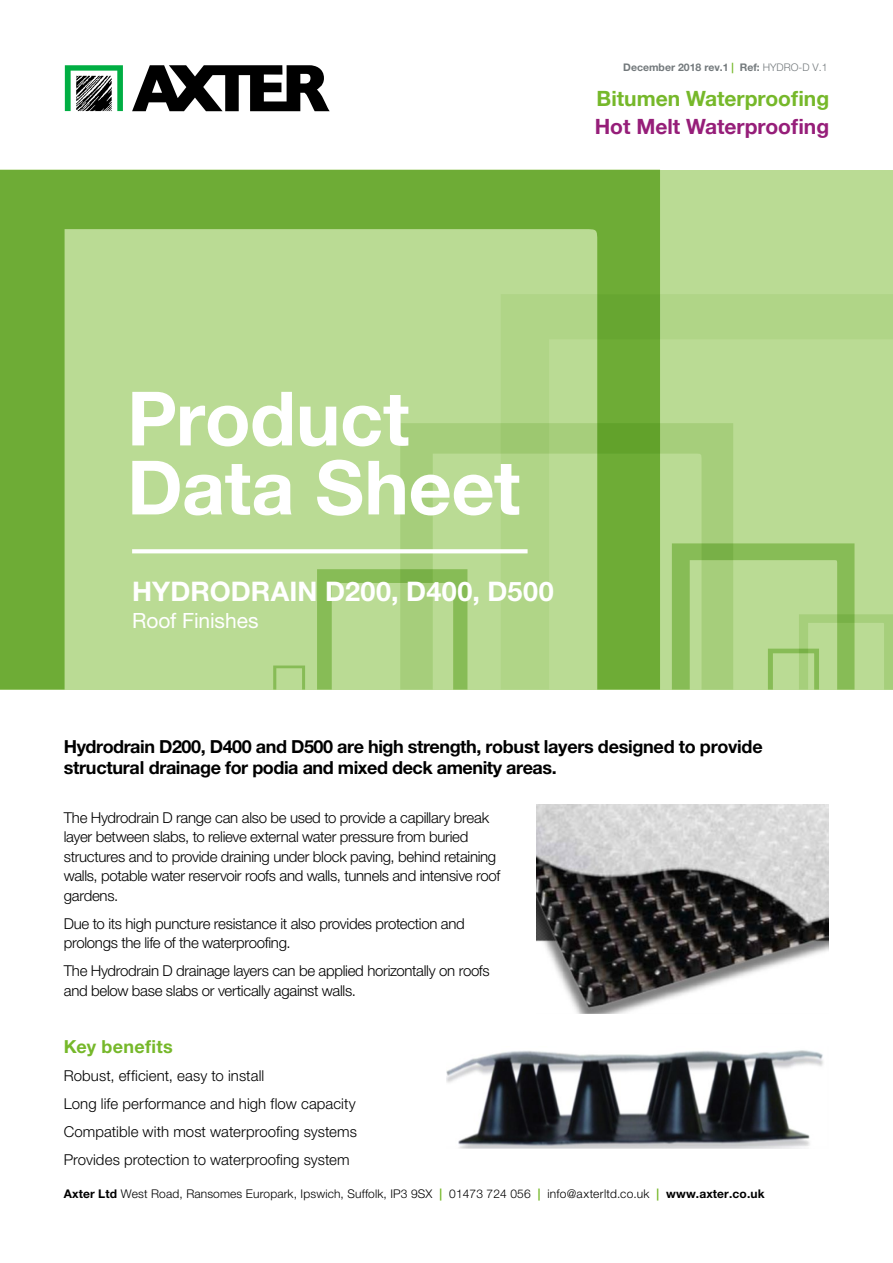
<style>
.page{position:relative;width:893px;height:1263px;background:#fff}
.page>*{position:absolute;margin:0;border:0;box-sizing:border-box;transform-origin:0 0}
.t1{font:700 75px/69px "Helvetica Neue LT Pro";letter-spacing:-.005em;color:#fff}
.t2{font:700 27px "Helvetica Neue LT Pro";letter-spacing:.005em;color:#fff}
.t3{font:700 21px "Helvetica Neue";color:#76b82a}
.t4{font:700 21px "Helvetica Neue";color:#961e79}
.t5{font:21px "Helvetica Neue LT Pro";letter-spacing:-.005em;color:#fff}
.t6{font:700 18px/21px "Helvetica Neue LT Pro";letter-spacing:-.025em;color:#000}
.t7{font:700 18px "Helvetica Neue LT Pro";letter-spacing:.02em;color:#76b82a}
.t8{font:300 15px/19.5px "Helvetica Neue LT Pro";letter-spacing:-.02em;color:#000}
.t9{font:300 15px/28px "Helvetica Neue LT Pro";letter-spacing:.005em;color:#000}
.t10{font:300 12px "Helvetica Neue LT Pro";letter-spacing:.01em;color:#000}
.t11{font:700 10.5px "Helvetica Neue LT Pro";color:#73797c}
.s1{color:#76b82a}
.s2{font-weight:300}
.s3{font-weight:700}
.s4{font-weight:700;color:#76b82a}
</style>
<div class="page">
<div style="left:0;top:170px;width:893px;height:519px;background:#badb94"></div>
<svg style="left:0;top:170px;width:660px;height:519px"></svg>
<svg style="left:501px;top:294px;width:392px;height:395px"></svg>
<svg style="left:273px;top:665px;width:32px;height:24px"></svg>
<svg style="left:132px;top:549px;width:396px;height:4px;fill:#fff"></svg>
<svg style="left:65px;top:65px;width:58px;height:46px"></svg>
<svg style="left:132px;top:65px;width:198px;height:46px"></svg>
<img style="left:536px;top:805px;width:292px;height:208px">
<img style="left:446px;top:1050px;width:377px;height:98px">
<p class="t11" style="left:623px;top:61px;width:206px">December 2018 rev.1 <span class="s1">|</span> Ref: <span class="s2">HYDRO-D V.1</span></p>
<h3 class="t3" style="left:597px;top:82px;width:234px">Bitumen Waterproofing</h3>
<h3 class="t4" style="left:595px;top:110px;width:236px">Hot Melt Waterproofing</h3>
<h1 class="t1" style="left:127px;top:383px;width:395px">Product<br>Data Sheet</h1>
<h2 class="t2" style="left:132px;top:574px;width:423px">HYDRODRAIN D200, D400, D500</h2>
<h3 class="t5" style="left:132px;top:608px;width:128px">Roof Finishes</h3>
<p class="t6" style="left:64px;top:735px;width:700px">Hydrodrain D200, D400 and D500 are high strength, robust layers designed to provide structural drainage for podia and mixed deck amenity areas.</p>
<p class="t8" style="left:64px;top:807px;width:438px">The Hydrodrain D range can also be used to provide a capillary break layer between slabs, to relieve external water pressure from buried structures and to provide draining under block paving, behind retaining walls, potable water reservoir roofs and walls, tunnels and intensive roof gardens.</p>
<p class="t8" style="left:64px;top:913px;width:403px">Due to its high puncture resistance it also provides protection and prolongs the life of the waterproofing.</p>
<p class="t8" style="left:64px;top:961px;width:428px">The Hydrodrain D drainage layers can be applied horizontally on roofs and below base slabs or vertically against walls.</p>
<p class="t7" style="left:64px;top:1036px;width:111px">Key benefits</p>
<p class="t9" style="left:64px;top:1061px;width:295px">Robust, efficient, easy to install<br>Long life performance and high flow capacity Compatible with most waterproofing systems Provides protection to waterproofing system</p>
<p class="t10" style="left:64px;top:1187px;width:702px"><span class="s3">Axter Ltd</span> West Road, Ransomes Europark, Ipswich, Suffolk, IP3 9SX <span class="s4">|</span> 01473 724 056 <span class="s4">|</span> info@axterltd.co.uk <span class="s4">|</span> <span class="s3">www.axter.co.uk</span></p>
</div>
